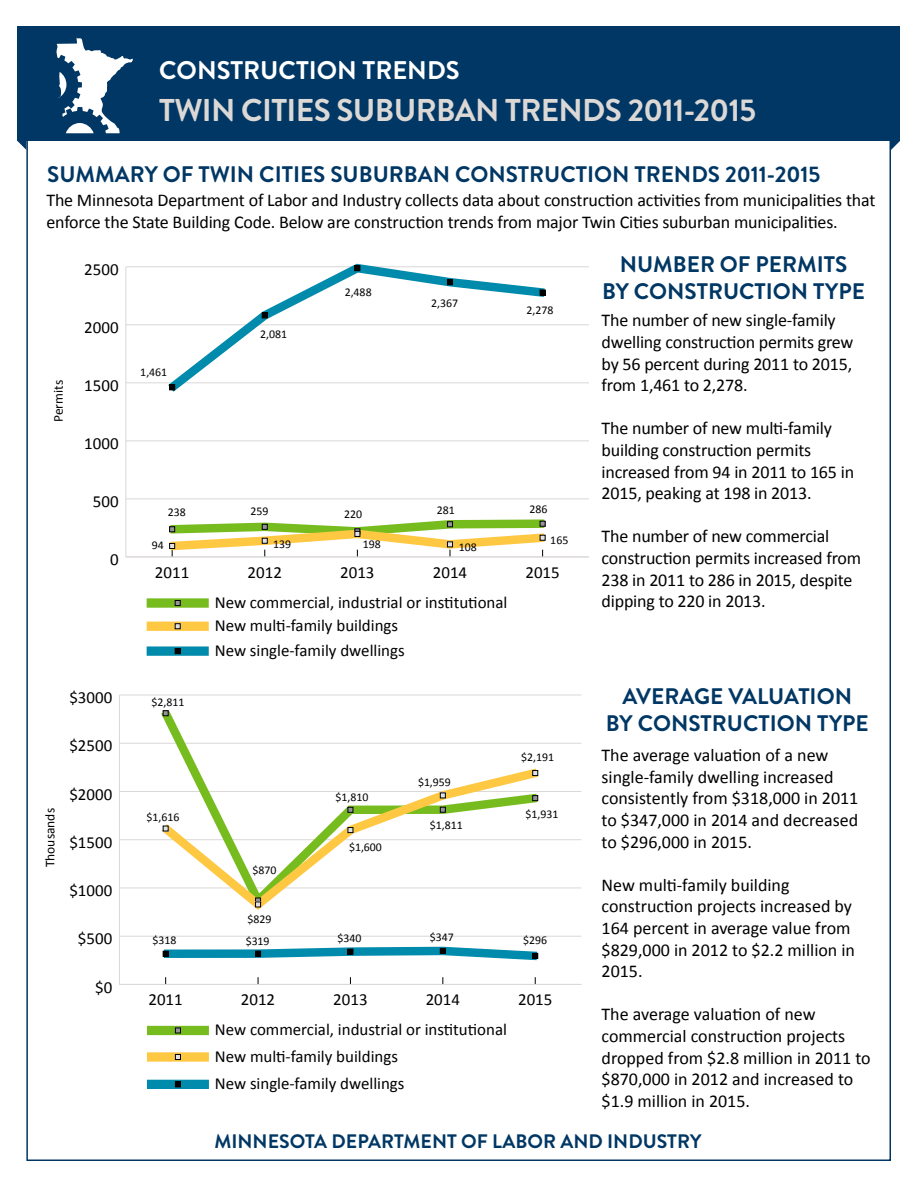
<style>
.page{position:relative;width:918px;height:1188px;background:#fff}
.page>*{position:absolute;margin:0;border:0;box-sizing:border-box;transform-origin:0 0}
.Headline{font:700 31.5px "Brandon Grotesque";letter-spacing:-.02em;color:#dbd8d6}
.Subhead_2{font:700 25.5px "Brandon Grotesque";color:#fff}
.Subhead_1{font:700 22.5px "Brandon Grotesque";color:#003764}
.t1{font:700 19.5px "Brandon Grotesque";color:#003764}
.Body_text{font:18px/21.6px "Calibri";letter-spacing:-.01em;color:#000}
.t2{font:16.95px/26.8px "Calibri";color:#000}
.t3{font:13.5px "Calibri";color:#000}
.t4{font:11.85px "Calibri";color:#000}
</style>
<div class="page">
<div style="left:17px;top:27px;width:883px;height:114px;background:#003764"></div>
<svg style="left:57px;top:38px;width:76px;height:95px"></svg>
<svg style="left:891px;top:141px;width:9px;height:9px"></svg>
<svg style="left:17px;top:141px;width:9px;height:9px"></svg>
<hr style="left:125px;top:267px;width:1px;height:290px;background:#dbd8d6">
<hr style="left:126px;top:556px;width:463px;height:1px;background:#dbd8d6">
<hr style="left:126px;top:498px;width:463px;height:1px;background:#dbd8d6">
<hr style="left:126px;top:440px;width:463px;height:1px;background:#dbd8d6">
<hr style="left:126px;top:382px;width:463px;height:1px;background:#dbd8d6">
<hr style="left:126px;top:324px;width:463px;height:1px;background:#dbd8d6">
<hr style="left:126px;top:266px;width:463px;height:1px;background:#dbd8d6">
<div style="left:147px;top:598px;width:62px;height:10px;border:4px solid #77bc1f"></div>
<div style="left:147px;top:622px;width:62px;height:9px;border:4px solid #ffc843"></div>
<div style="left:147px;top:646px;width:62px;height:10px;border:4px solid #008aab"></div>
<svg style="left:166px;top:263px;width:381px;height:129px"></svg>
<svg style="left:175px;top:600px;width:5px;height:6px"></svg>
<svg style="left:175px;top:623px;width:5px;height:6px"></svg>
<svg style="left:169px;top:519px;width:377px;height:38px"></svg>
<svg style="left:175px;top:648px;width:5px;height:6px"></svg>
<svg style="left:169px;top:385px;width:6px;height:5px"></svg>
<svg style="left:262px;top:313px;width:6px;height:5px"></svg>
<svg style="left:355px;top:265px;width:5px;height:6px"></svg>
<svg style="left:447px;top:279px;width:6px;height:6px"></svg>
<svg style="left:540px;top:290px;width:5px;height:5px"></svg>
<hr style="left:119px;top:695px;width:1px;height:289px;background:#dbd8d6">
<hr style="left:119px;top:984px;width:462px;height:1px;background:#dbd8d6">
<hr style="left:119px;top:936px;width:462px;height:1px;background:#dbd8d6">
<hr style="left:119px;top:888px;width:462px;height:1px;background:#dbd8d6">
<hr style="left:119px;top:839px;width:462px;height:1px;background:#dbd8d6">
<hr style="left:119px;top:791px;width:462px;height:1px;background:#dbd8d6">
<hr style="left:119px;top:743px;width:462px;height:1px;background:#dbd8d6">
<hr style="left:119px;top:695px;width:462px;height:1px;background:#dbd8d6">
<div style="left:147px;top:1026px;width:62px;height:9px;border:4px solid #77bc1f"></div>
<svg style="left:159px;top:710px;width:380px;height:57px"></svg>
<div style="left:147px;top:1052px;width:62px;height:10px;border:4px solid #ffc843"></div>
<svg style="left:159px;top:767px;width:381px;height:143px"></svg>
<div style="left:147px;top:1080px;width:62px;height:9px;border:4px solid #008aab"></div>
<svg style="left:175px;top:1028px;width:6px;height:5px"></svg>
<svg style="left:163px;top:710px;width:5px;height:6px"></svg>
<svg style="left:348px;top:807px;width:5px;height:6px"></svg>
<svg style="left:440px;top:807px;width:6px;height:5px"></svg>
<svg style="left:532px;top:795px;width:6px;height:6px"></svg>
<svg style="left:175px;top:1054px;width:6px;height:6px"></svg>
<svg style="left:163px;top:826px;width:5px;height:5px"></svg>
<svg style="left:255px;top:898px;width:6px;height:9px"></svg>
<svg style="left:348px;top:827px;width:5px;height:6px"></svg>
<svg style="left:440px;top:793px;width:6px;height:5px"></svg>
<svg style="left:532px;top:770px;width:6px;height:6px"></svg>
<svg style="left:175px;top:1082px;width:6px;height:5px"></svg>
<svg style="left:162px;top:946px;width:377px;height:15px"></svg>
<p class="Subhead_2" style="left:159px;top:53px;width:302px">CONSTRUCTION TRENDS</p>
<p class="Headline" style="left:159px;top:88px;width:598px">TWIN CITIES SUBURBAN TRENDS 2011-2015</p>
<p class="Subhead_1" style="left:47px;top:159px;width:775px">SUMMARY OF TWIN CITIES SUBURBAN CONSTRUCTION TRENDS 2011-2015</p>
<p class="Body_text" style="left:46px;top:190px;width:831px">The Minnesota Department of Labor and Industry collects data about construction activities from municipalities that enforce the State Building Code. Below are construction trends from major Twin Cities suburban municipalities.</p>
<p class="t2" style="left:84px;top:256px;width:36px">2500</p>
<p class="t3" style="left:50px;top:422px;width:43px;rotate:-90deg">Permits</p>
<p class="t2" style="left:84px;top:314px;width:36px">2000</p>
<p class="t2" style="left:84px;top:372px;width:36px">1500</p>
<p class="t2" style="left:84px;top:430px;width:36px">1000</p>
<p class="t2" style="left:93px;top:488px;width:27px">500</p>
<p class="t2" style="left:110px;top:546px;width:10px">0</p>
<p class="t2" style="left:69px;top:684px;width:44px">$3000</p>
<p class="t2" style="left:69px;top:732px;width:44px">$2500</p>
<p class="t3" style="left:42px;top:867px;width:61px;rotate:-90deg">Thousands</p>
<p class="t2" style="left:69px;top:781px;width:44px">$2000</p>
<p class="t2" style="left:69px;top:829px;width:44px">$1500</p>
<p class="t2" style="left:69px;top:877px;width:44px">$1000</p>
<p class="t2" style="left:78px;top:925px;width:36px">$500</p>
<p class="t2" style="left:95px;top:974px;width:19px">$0</p>
<p class="t4" style="left:140px;top:364px;width:29px">1,461</p>
<p class="t4" style="left:260px;top:326px;width:29px">2,081</p>
<p class="t4" style="left:345px;top:285px;width:29px">2,488</p>
<p class="t4" style="left:168px;top:505px;width:20px">238</p>
<p class="t4" style="left:250px;top:503px;width:20px">259</p>
<p class="t4" style="left:344px;top:507px;width:20px">220</p>
<p class="t4" style="left:431px;top:295px;width:29px">2,367</p>
<p class="t4" style="left:526px;top:303px;width:29px">2,278</p>
<p class="t4" style="left:437px;top:503px;width:20px">281</p>
<p class="t4" style="left:529px;top:501px;width:20px">286</p>
<p class="t4" style="left:152px;top:538px;width:14px">94</p>
<p class="t4" style="left:273px;top:537px;width:20px">139</p>
<p class="t4" style="left:363px;top:536px;width:20px">198</p>
<p class="t4" style="left:459px;top:540px;width:20px">108</p>
<p class="t4" style="left:550px;top:533px;width:20px">165</p>
<p class="t2" style="left:155px;top:559px;width:36px">2011</p>
<p class="t2" style="left:248px;top:559px;width:36px">2012</p>
<p class="t2" style="left:340px;top:559px;width:36px">2013</p>
<p class="t2" style="left:433px;top:559px;width:36px">2014</p>
<p class="t2" style="left:525px;top:559px;width:36px">2015</p>
<p class="t2" style="left:215px;top:591px;width:294px;line-height:23.2px">New commercial, industrial or institutional<br>New multi-family buildings</p>
<p class="t2" style="left:215px;top:637px;width:192px">New single-family dwellings</p>
<p class="Subhead_1" style="left:620px;top:249px;width:229px">NUMBER OF PERMITS</p>
<p class="Subhead_1" style="left:602px;top:276px;width:265px">BY CONSTRUCTION TYPE</p>
<p class="Body_text" style="left:602px;top:310px;width:253px">The number of new single-family dwelling construction permits grew by 56 percent during 2011 to 2015, from 1,461 to 2,278.</p>
<p class="Body_text" style="left:602px;top:418px;width:254px">The number of new multi-family building construction permits increased from 94 in 2011 to 165 in<br>2015, peaking at 198 in 2013.</p>
<p class="Body_text" style="left:602px;top:526px;width:261px">The number of new commercial construction permits increased from<br>238 in 2011 to 286 in 2015, despite dipping to 220 in 2013.</p>
<p class="t4" style="left:151px;top:694px;width:34px">$2,811</p>
<p class="Subhead_1" style="left:622px;top:680px;width:231px">AVERAGE VALUATION</p>
<p class="Subhead_1" style="left:606px;top:707px;width:265px">BY CONSTRUCTION TYPE</p>
<p class="Body_text" style="left:602px;top:745px;width:258px">The average valuation of a new single-family dwelling increased consistently from $318,000 in 2011 to $347,000 in 2014 and decreased to $296,000 in 2015.</p>
<p class="Body_text" style="left:602px;top:874px;width:255px">New multi-family building construction projects increased by<br>164 percent in average value from $829,000 in 2012 to $2.2 million in<br>2015.</p>
<p class="Body_text" style="left:602px;top:1004px;width:271px">The average valuation of new commercial construction projects dropped from $2.8 million in 2011 to $870,000 in 2012 and increased to $1.9 million in 2015.</p>
<p class="t1" style="left:214px;top:1128px;width:488px">MINNESOTA DEPARTMENT OF LABOR AND INDUSTRY</p>
<p class="t4" style="left:521px;top:750px;width:34px">$2,191</p>
<p class="t4" style="left:418px;top:774px;width:34px">$1,959</p>
<p class="t4" style="left:336px;top:790px;width:34px">$1,810</p>
<p class="t4" style="left:147px;top:809px;width:34px">$1,616</p>
<p class="t4" style="left:526px;top:807px;width:34px">$1,931</p>
<p class="t4" style="left:430px;top:818px;width:34px">$1,811</p>
<p class="t4" style="left:349px;top:839px;width:34px">$1,600</p>
<p class="t4" style="left:253px;top:863px;width:25px">$870</p>
<p class="t4" style="left:248px;top:911px;width:25px">$829</p>
<p class="t4" style="left:152px;top:932px;width:25px">$318</p>
<p class="t4" style="left:246px;top:933px;width:25px">$319</p>
<p class="t4" style="left:337px;top:930px;width:25px">$340</p>
<p class="t4" style="left:430px;top:930px;width:25px">$347</p>
<p class="t4" style="left:523px;top:933px;width:25px">$296</p>
<p class="t2" style="left:149px;top:986px;width:36px">2011</p>
<p class="t2" style="left:241px;top:986px;width:36px">2012</p>
<p class="t2" style="left:333px;top:986px;width:36px">2013</p>
<p class="t2" style="left:426px;top:986px;width:36px">2014</p>
<p class="t2" style="left:518px;top:986px;width:36px">2015</p>
<p class="t2" style="left:215px;top:1016px;width:294px">New commercial, industrial or institutional<br>New multi-family buildings<br>New single-family dwellings</p>
</div>
